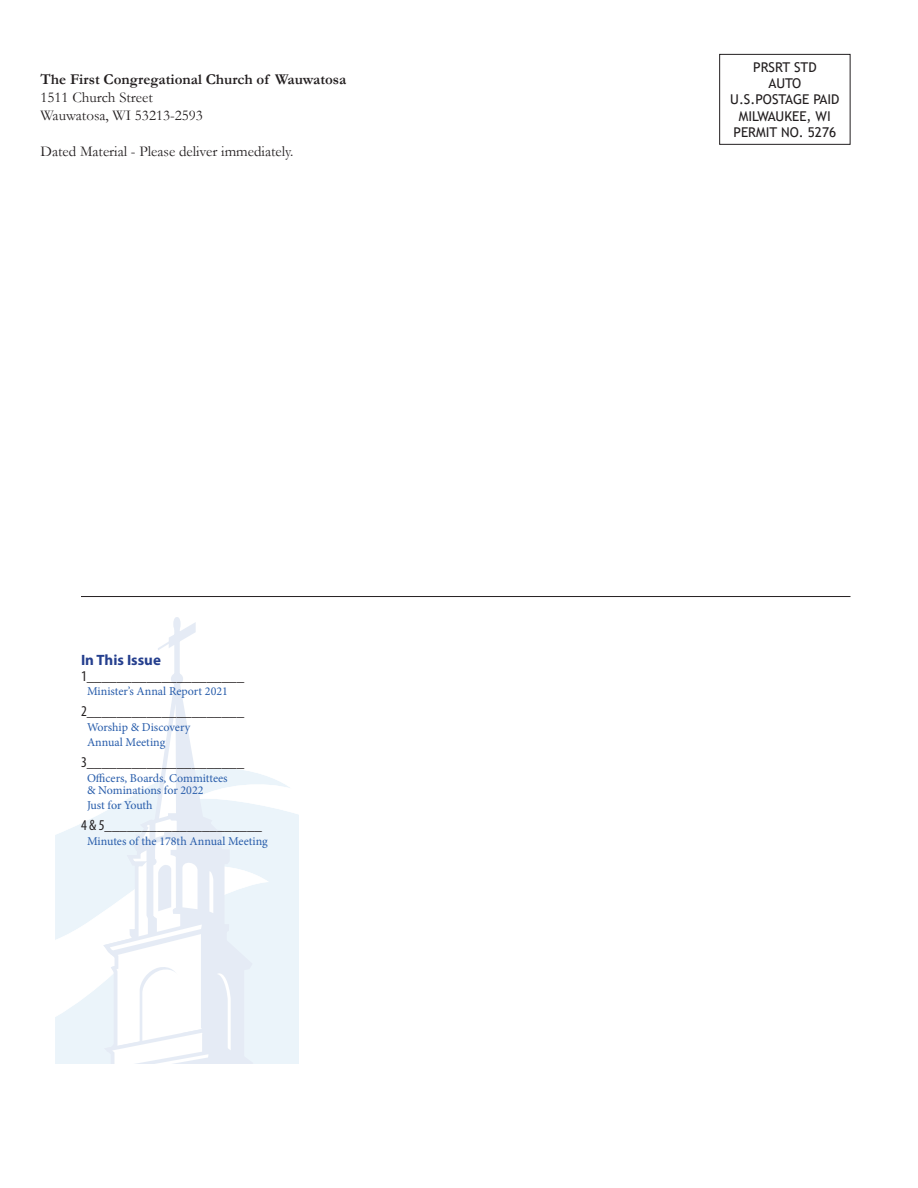
<style>
.page{position:relative;width:918px;height:1188px;background:#fff}
.page>*{position:absolute;margin:0;border:0;box-sizing:border-box;transform-origin:0 0}
.t1{font:condensed 15px "Myriad Pro";color:#231f20}
.t2{font:15px "Garamond";color:#231f20}
.t3{font:700 15px "Garamond";color:#231f20}
.t4{font:700 15px "Myriad Pro";color:#253f8e}
.t5{font:13.5px "Trebuchet MS";color:#231f20}
.t6{font:12px "Minion Pro";color:#275caa}
</style>
<div class="page">
<div style="left:270px;top:835px;width:29px;height:229px;background:#ebf4fa"></div>
<svg style="left:174px;top:617px;width:125px;height:218px"></svg>
<svg style="left:169px;top:619px;width:101px;height:445px"></svg>
<svg style="left:55px;top:675px;width:214px;height:389px"></svg>
<svg style="left:158px;top:641px;width:12px;height:10px"></svg>
<div style="left:173px;top:617px;width:8px;height:14px;border:4px solid #275caa;border-radius:50%"></div>
<hr style="left:81px;top:596px;width:769px;height:1px;background:#231f20">
<div style="left:719px;top:54px;width:131px;height:91px;border:1px solid #231f20"></div>
<p class="t3" style="left:40px;top:69px;width:307px">The First Congregational Church of Wauwatosa</p>
<p class="t2" style="left:40px;top:87px;width:114px">1511 Church Street</p>
<p class="t2" style="left:40px;top:105px;width:164px">Wauwatosa, WI 53213-2593</p>
<p class="t2" style="left:40px;top:141px;width:254px">Dated Material - Please deliver immediately.</p>
<p class="t4" style="left:81px;top:650px;width:81px">In This Issue</p>
<p class="t1" style="left:81px;top:667px;width:165px">1_____________________</p>
<p class="t6" style="left:87px;top:683px;width:142px">Minister’s Annal Report 2021</p>
<p class="t1" style="left:81px;top:702px;width:165px">2_____________________</p>
<p class="t6" style="left:87px;top:719px;width:105px">Worship &amp; Discovery</p>
<p class="t6" style="left:87px;top:734px;width:80px">Annual Meeting</p>
<p class="t1" style="left:81px;top:753px;width:165px">3_____________________</p>
<p class="t6" style="left:87px;top:770px;width:142px">Officers, Boards, Committees</p>
<p class="t6" style="left:87px;top:782px;width:118px">&amp; Nominations for 2022</p>
<p class="t6" style="left:87px;top:797px;width:67px">Just for Youth</p>
<p class="t1" style="left:81px;top:816px;width:183px">4 &amp; 5_____________________</p>
<p class="t6" style="left:87px;top:833px;width:182px">Minutes of the 178th Annual Meeting</p>
<p class="t5" style="left:753px;top:59px;width:65px">PRSRT STD</p>
<p class="t5" style="left:768px;top:75px;width:34px">AUTO</p>
<p class="t5" style="left:730px;top:91px;width:111px">U.S.POSTAGE PAID</p>
<p class="t5" style="left:739px;top:107px;width:94px">MILWAUKEE, WI</p>
<p class="t5" style="left:734px;top:123px;width:104px">PERMIT NO. 5276</p>
</div>
